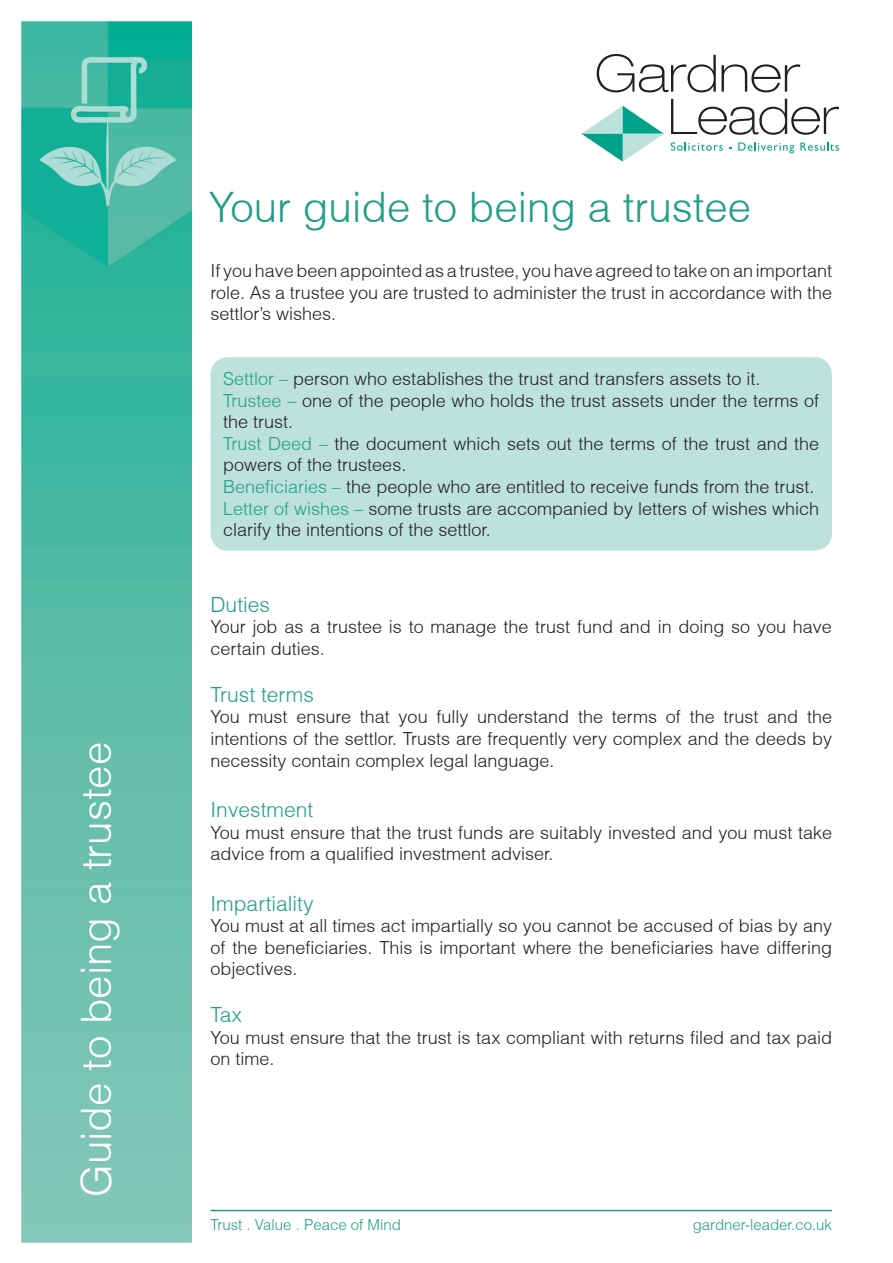
<style>
.page{position:relative;width:893px;height:1263px;background:#fff}
.page>*{position:absolute;margin:0;border:0;box-sizing:border-box;transform-origin:0 0}
.t1{font:300 42px "Helvetica";color:#219e88}
.t2{font:300 42px "Helvetica";color:#fff}
.t3{font:300 21px "Helvetica";color:#219e88}
.t4{font:300 18px/21.6px "Helvetica";color:#231f20}
.t5{font:300 15px "Helvetica";color:#219e88}
.s1{color:#219e88}
</style>
<div class="page">
<div style="left:210px;top:357px;width:622px;height:194px;background:#bde2dc;border-radius:18px"></div>
<svg style="left:671px;top:142px;width:52px;height:9px"></svg>
<svg style="left:738px;top:142px;width:56px;height:11px"></svg>
<svg style="left:800px;top:142px;width:39px;height:9px"></svg>
<svg style="left:597px;top:54px;width:203px;height:38px"></svg>
<svg style="left:671px;top:99px;width:168px;height:36px"></svg>
<svg style="left:581px;top:106px;width:83px;height:56px"></svg>
<img style="left:21px;top:21px;width:170px;height:1222px">
<hr style="left:210px;top:1210px;width:622px;height:1px;background:#219e88">
<p class="t2" style="left:70px;top:1197px;width:457px;rotate:-90deg">Guide to being a trustee</p>
<p class="t1" style="left:209px;top:180px;width:544px">Your guide to being a trustee</p>
<p class="t4" style="left:210px;top:260px;width:623px;text-align:justify">If you have been appointed as a trustee, you have agreed to take on an important role. As a trustee you are trusted to administer the trust in accordance with the settlor’s wishes.</p>
<p class="t4" style="left:223px;top:368px;width:539px"><span class="s1">Settlor –</span> person who establishes the trust and transfers assets to it.</p>
<p class="t4" style="left:223px;top:389px;width:598px"><span class="s1">Trustee –</span> one of the people who holds the trust assets under the terms of the trust.</p>
<p class="t4" style="left:223px;top:432px;width:597px"><span class="s1">Trust Deed –</span> the document which sets out the terms of the trust and the powers of the trustees.</p>
<p class="t4" style="left:223px;top:476px;width:593px"><span class="s1">Beneficiaries –</span> the people who are entitled to receive funds from the trust.</p>
<p class="t4" style="left:223px;top:497px;width:597px"><span class="s1">Letter of wishes –</span> some trusts are accompanied by letters of wishes which clarify the intentions of the settlor.</p>
<p class="t3" style="left:210px;top:591px;width:61px">Duties</p>
<p class="t4" style="left:210px;top:616px;width:623px">Your job as a trustee is to manage the trust fund and in doing so you have certain duties.</p>
<p class="t3" style="left:210px;top:681px;width:105px">Trust terms</p>
<p class="t4" style="left:210px;top:706px;width:623px;text-align:justify">You must ensure that you fully understand the terms of the trust and the intentions of the settlor. Trusts are frequently very complex and the deeds by necessity contain complex legal language.</p>
<p class="t3" style="left:210px;top:796px;width:104px">Investment</p>
<p class="t4" style="left:210px;top:821px;width:623px">You must ensure that the trust funds are suitably invested and you must take advice from a qualified investment adviser.</p>
<p class="t3" style="left:210px;top:890px;width:105px">Impartiality</p>
<p class="t4" style="left:210px;top:915px;width:623px;text-align:justify">You must at all times act impartially so you cannot be accused of bias by any of the beneficiaries. This is important where the beneficiaries have differing objectives.</p>
<p class="t3" style="left:210px;top:1002px;width:33px">Tax</p>
<p class="t4" style="left:210px;top:1026px;width:623px">You must ensure that the trust is tax compliant with returns filed and tax paid on time.</p>
<p class="t5" style="left:210px;top:1216px;width:192px">Trust . Value . Peace of Mind</p>
<p class="t5" style="left:693px;top:1216px;width:141px">gardner-leader.co.uk</p>
</div>
